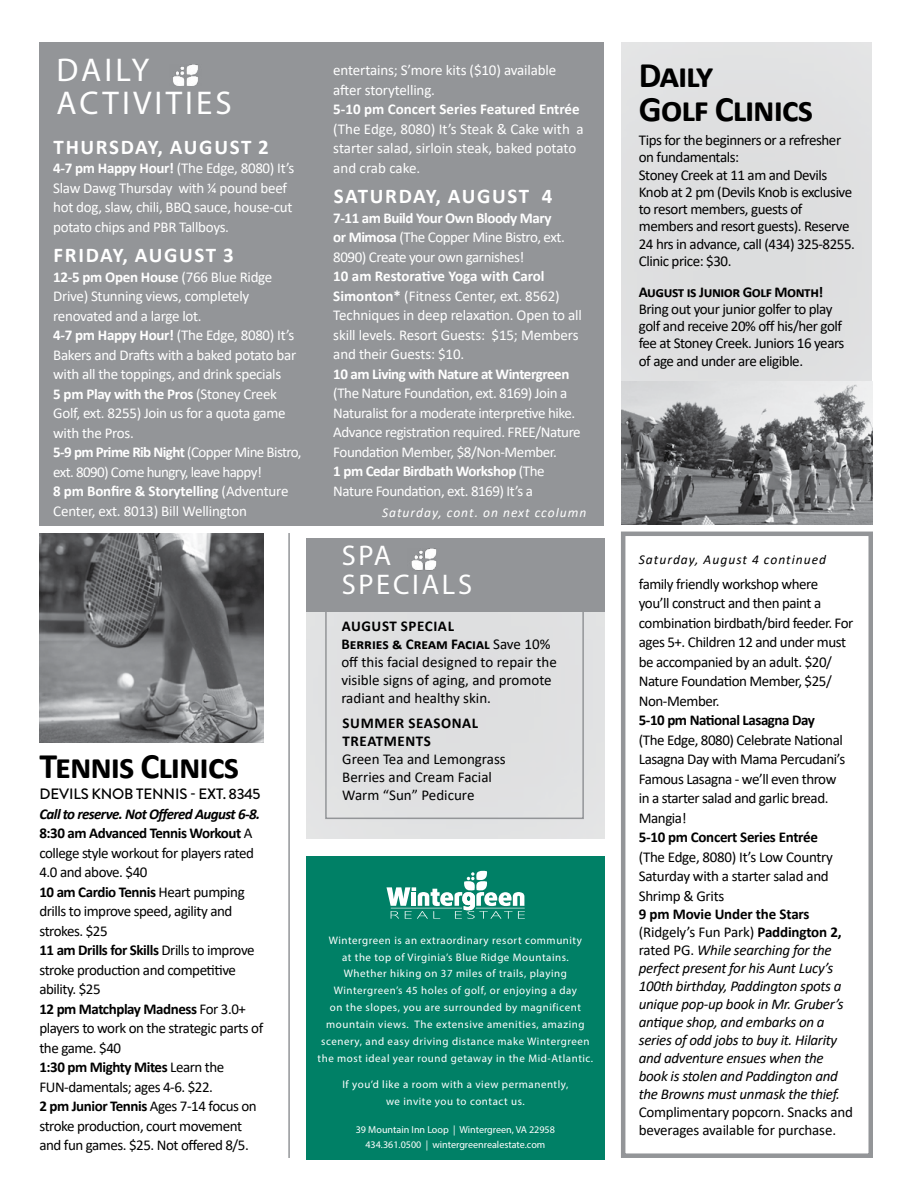
<style>
.page{position:relative;width:918px;height:1188px;background:#fff}
.page>*{position:absolute;margin:0;border:0;box-sizing:border-box;transform-origin:0 0}
.t1{font:700 36px/33.8px "Calibri";letter-spacing:-.03em;color:#000}
.t2{font:33px/33px "Myriad Pro";letter-spacing:.095em;color:#fff}
.t3{font:28.5px "Myriad Pro";letter-spacing:.095em;color:#fff}
.t4{font:700 21px "Calibri";letter-spacing:.08em;color:#fff}
.t5{font:15px/19.5px "Calibri";letter-spacing:-.03em;color:#000}
.t6{font:15px/19.5px "Calibri";letter-spacing:-.02em;color:#fff}
.t7{font:italic 15px/18px "Calibri";letter-spacing:-.02em;color:#000}
.t8{font:15px/18px "Calibri";color:#000}
.t9{font:700 15px "Calibri";letter-spacing:-.03em;color:#000}
.t10{font:15px/19.5px "Calibri";color:#fff}
.t11{font:700 15px "Calibri";color:#fff}
.t12{font:700 15px "Calibri";letter-spacing:-.03em;color:#fff}
.t13{font:500 15px "Brandon Grotesque";letter-spacing:-.01em;color:#000}
.t14{font:italic 13.5px "Calibri";letter-spacing:.075em;color:#fff}
.t15{font:italic 13.5px "Calibri";letter-spacing:.075em;color:#000}
.t16{font:10.95px/16.8px "Myriad Pro";letter-spacing:.05em;color:#fff;text-align:center}
.t17{font:10.05px "Myriad Pro";color:#fff}
.s1{font-weight:700}
.s2{font-weight:700;font-style:italic}
.s3{font-weight:700;font-style:normal}
.s4{font-style:normal}
</style>
<div class="page">
<div style="left:621px;top:532px;width:252px;height:626px;border:4px solid #939598"></div>
<div style="left:39px;top:42px;width:565px;height:484px;background:#939598"></div>
<div style="left:609px;top:30px;width:277px;height:425px;background:#fff;opacity:.75"></div>
<img style="left:39px;top:533px;width:225px;height:210px">
<hr style="left:288px;top:533px;width:2px;height:625px;background:#939598">
<img style="left:172px;top:64px;width:26px;height:22px">
<img style="left:622px;top:381px;width:250px;height:143px">
<div style="left:294px;top:526px;width:324px;height:313px;background:#fff;opacity:.75"></div>
<div style="left:306px;top:539px;width:298px;height:73px;background:#939598"></div>
<div style="left:325px;top:555px;width:259px;height:264px;border:2px solid #939598"></div>
<div style="left:306px;top:857px;width:298px;height:303px;background:#008066"></div>
<svg style="left:387px;top:870px;width:138px;height:49px"></svg>
<img style="left:408px;top:549px;width:32px;height:21px">
<h2 class="t2" style="left:57px;top:53px;width:177px">daily activities</h2>
<h3 class="t4" style="left:54px;top:132px;width:217px">Thursday, August 2</h3>
<p class="t6" style="left:53px;top:158px;width:243px"><span class="s1">4-7 pm Happy Hour!</span> (The Edge, 8080) It’s Slaw Dawg Thursday with ¼ pound beef hot dog, slaw, chili, BBQ sauce, house-cut potato chips and PBR Tallboys.</p>
<h3 class="t4" style="left:54px;top:240px;width:182px">Friday, August 3</h3>
<p class="t6" style="left:53px;top:267px;width:250px"><span class="s1">12-5 pm Open House</span> (766 Blue Ridge Drive) Stunning views, completely renovated and a large lot.<br><span class="s1">4-7 pm Happy Hour!</span> (The Edge, 8080) It’s Bakers and Drafts with a baked potato bar with all the toppings, and drink specials<br><span class="s1">5 pm Play with the Pros</span> (Stoney Creek Golf, ext. 8255) Join us for a quota game with the Pros.<br><span class="s1">5-9 pm Prime Rib Night</span> (Copper Mine Bistro, ext. 8090) Come hungry, leave happy!<br><span class="s1">8 pm Bonfire &amp; Storytelling</span> (Adventure Center, ext. 8013) Bill Wellington</p>
<h1 class="t1" style="left:39px;top:749px;width:201px">Tennis Clinics</h1>
<p class="t13" style="left:40px;top:784px;width:223px">DEVILS KNOB TENNIS - EXT. 8345</p>
<p class="t5" style="left:39px;top:804px;width:225px"><span class="s2">Call to reserve. Not Offered August 6-8.<br></span><span class="s1">8:30 am Advanced Tennis Workout</span> A college style workout for players rated<br>4.0 and above. $40<br><span class="s1">10 am Cardio Tennis</span> Heart pumping drills to improve speed, agility and strokes. $25<br><span class="s1">11 am Drills for Skills</span> Drills to improve stroke production and competitive ability. $25<br><span class="s1">12 pm Matchplay Madness</span> For 3.0+ players to work on the strategic parts of the game. $40<br><span class="s1">1:30 pm Mighty Mites</span> Learn the<br>FUN-damentals; ages 4-6. $22.<br><span class="s1">2 pm Junior Tennis</span> Ages 7-14 focus on stroke production, court movement and fun games. $25. Not offered 8/5.</p>
<p class="t6" style="left:333px;top:60px;width:225px">entertains; S’more kits ($10) available after storytelling.</p>
<p class="t11" style="left:333px;top:99px;width:248px">5-10 pm Concert Series Featured Entrée</p>
<p class="t10" style="left:333px;top:119px;width:252px">(The Edge, 8080) It’s Steak &amp; Cake with a starter salad, sirloin steak, baked potato and crab cake.</p>
<h3 class="t4" style="left:334px;top:182px;width:220px">Saturday, August 4</h3>
<p class="t6" style="left:333px;top:208px;width:233px"><span class="s1">7-11 am Build Your Own Bloody Mary or Mimosa</span> (The Copper Mine Bistro, ext.<br>8090) Create your own garnishes!</p>
<p class="t6" style="left:333px;top:266px;width:250px"><span class="s1">10 am Restorative Yoga with Carol Simonton*</span> (Fitness Center, ext. 8562)<br>Techniques in deep relaxation. Open to all skill levels. Resort Guests: $15; Members and their Guests: $10.</p>
<p class="t12" style="left:333px;top:363px;width:238px">10 am Living with Nature at Wintergreen</p>
<p class="t6" style="left:333px;top:383px;width:249px">(The Nature Foundation, ext. 8169) Join a Naturalist for a moderate interpretive hike.<br>Advance registration required. FREE/Nature Foundation Member, $8/Non-Member.<br><span class="s1">1 pm Cedar Birdbath Workshop</span> (The Nature Foundation, ext. 8169) It’s a</p>
<p class="t14" style="left:382px;top:503px;width:206px">Saturday, cont. on next ccolumn</p>
<h1 class="t1" style="left:639px;top:58px;width:176px">Daily<br>Golf Clinics</h1>
<p class="t5" style="left:639px;top:131px;width:218px;line-height:17.2px">Tips for the beginners or a refresher on fundamentals:<br>Stoney Creek at 11 am and Devils<br>Knob at 2 pm (Devils Knob is exclusive to resort members, guests of members and resort guests). Reserve<br>24 hrs in advance, call (434) 325-8255.<br>Clinic price: $30.</p>
<p class="t9" style="left:639px;top:281px;width:186px">August is Junior Golf Month!</p>
<p class="t5" style="left:639px;top:300px;width:207px;line-height:17.2px">Bring out your junior golfer to play golf and receive 20% off his/her golf fee at Stoney Creek. Juniors 16 years of age and under are eligible.</p>
<h3 class="t3" style="left:342px;top:538px;width:51px">Spa</h3>
<p class="t15" style="left:639px;top:551px;width:189px">Saturday, August 4 continued</p>
<h3 class="t3" style="left:342px;top:567px;width:132px">Specials</h3>
<p class="t5" style="left:639px;top:573px;width:216px">family friendly workshop where<br>you’ll construct and then paint a combination birdbath/bird feeder. For ages 5+. Children 12 and under must be accompanied by an adult. $20/<br>Nature Foundation Member, $25/<br>Non-Member.</p>
<p class="t9" style="left:639px;top:709px;width:178px">5-10 pm National Lasagna Day</p>
<p class="t5" style="left:639px;top:729px;width:208px">(The Edge, 8080) Celebrate National<br>Lasagna Day with Mama Percudani’s<br>Famous Lasagna - we’ll even throw in a starter salad and garlic bread.<br>Mangia!</p>
<p class="t9" style="left:639px;top:826px;width:181px">5-10 pm Concert Series Entrée</p>
<p class="t5" style="left:639px;top:846px;width:196px">(The Edge, 8080) It’s Low Country<br>Saturday with a starter salad and<br>Shrimp &amp; Grits</p>
<p class="t7" style="left:639px;top:904px;width:206px"><span class="s3">9 pm Movie Under the Stars </span><span class="s4">(Ridgely’s Fun Park)</span> <span class="s3">Paddington 2, </span><span class="s4">rated PG.</span> While searching for the perfect present for his Aunt Lucy’s<br>100th birthday, Paddington spots a unique pop-up book in Mr. Gruber’s antique shop, and embarks on a series of odd jobs to buy it. Hilarity and adventure ensues when the book is stolen and Paddington and the Browns must unmask the thief.</p>
<p class="t5" style="left:639px;top:1102px;width:216px;line-height:18px">Complimentary popcorn. Snacks and beverages available for purchase.</p>
<p class="t9" style="left:342px;top:615px;width:69px">August Spec</p>
<p class="t8" style="left:341px;top:616px;width:217px;text-indent:92px"><span class="s1">ial<br>Berries &amp; Cream Facial</span> Save 10% off this facial designed to repair the visible signs of aging, and promote radiant and healthy skin.</p>
<p class="t9" style="left:343px;top:712px;width:31px">Summe</p>
<p class="t9" style="left:396px;top:712px;width:84px">r Seasonal</p>
<p class="t9" style="left:343px;top:730px;width:44px">Treatment</p>
<p class="t9" style="left:424px;top:730px;width:9px">s</p>
<p class="t8" style="left:342px;top:749px;width:165px">Green Tea and Lemongrass<br>Berries and Cream Facial<br>Warm “Sun” Pedicure</p>
<p class="t16" style="left:318px;top:931px;width:277px">Wintergreen is an extraordinary resort community<br>at the top of Virginia’s Blue Ridge Mountains.<br>Whether hiking on 37 miles of trails, playing Wintergreen’s 45 holes of golf, or enjoying a day<br>on the slopes, you are surrounded by magnificent mountain views. The extensive amenities, amazing scenery, and easy driving distance make Wintergreen the most ideal year round getaway in the Mid-Atlantic.</p>
<p class="t16" style="left:342px;top:1076px;width:228px">If you’d like a room with a view permanently, we invite you to contact us.</p>
<p class="t17" style="left:365px;top:1138px;width:181px">434.361.0500 | wintergreenrealestate.com</p>
<p class="t17" style="left:356px;top:1123px;width:201px">39 Mountain Inn Loop | Wintergreen, VA 22958</p>
</div>
